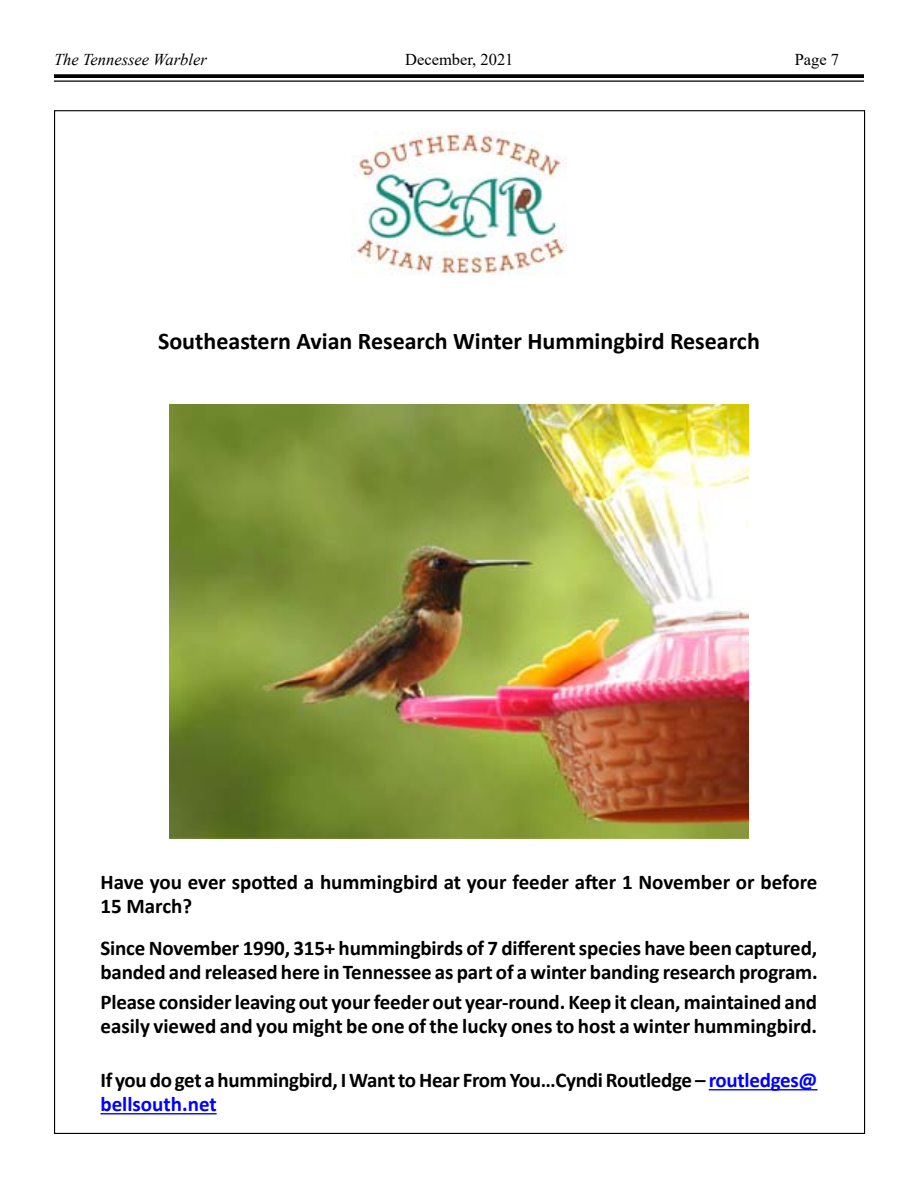
<style>
.page{position:relative;width:918px;height:1188px;background:#fff}
.page>*{position:absolute;margin:0;border:0;box-sizing:border-box;transform-origin:0 0}
.t1{font:700 24px "Calibri";color:#000}
.t2{font:700 21px/24px "Calibri";letter-spacing:-.01em;color:#000}
.t3{font:italic 16.5px "Times New Roman";color:#000}
.t4{font:16.5px "Times New Roman";color:#000}
.s1{color:#00f}
</style>
<div class="page">
<svg style="left:54px;top:74px;width:810px;height:4px;background:#0f0f0f"></svg>
<hr style="left:54px;top:80px;width:810px;height:2px;background:#000">
<hr style="left:709px;top:1089px;width:109px;height:1px;background:#00f">
<hr style="left:100px;top:1113px;width:117px;height:1px;background:#00f">
<img style="left:352px;top:132px;width:214px;height:143px">
<img style="left:170px;top:404px;width:578px;height:434px">
<p class="t3" style="left:54px;top:49px;width:154px">The Tennessee Warbler</p>
<p class="t4" style="left:405px;top:48px;width:110px">December, 2021</p>
<p class="t4" style="left:795px;top:48px;width:46px">Page 7</p>
<p class="t1" style="left:158px;top:324px;width:603px">Southeastern Avian Research Winter Hummingbird Research</p>
<p class="t2" style="left:100px;top:870px;width:719px">Have you ever spotted a hummingbird at your feeder after 1 November or before<br>15 March?</p>
<p class="t2" style="left:100px;top:936px;width:719px">Since November 1990, 315+ hummingbirds of 7 different species have been captured, banded and released here in Tennessee as part of a winter banding research program.</p>
<p class="t2" style="left:100px;top:990px;width:718px">Please consider leaving out your feeder out year-round. Keep it clean, maintained and easily viewed and you might be one of the lucky ones to host a winter hummingbird.</p>
<p class="t2" style="left:100px;top:1068px;width:719px">If you do get a hummingbird, I Want to Hear From You…Cyndi Routledge – <span class="s1">routledges@ bellsouth.net</span></p>
</div>
